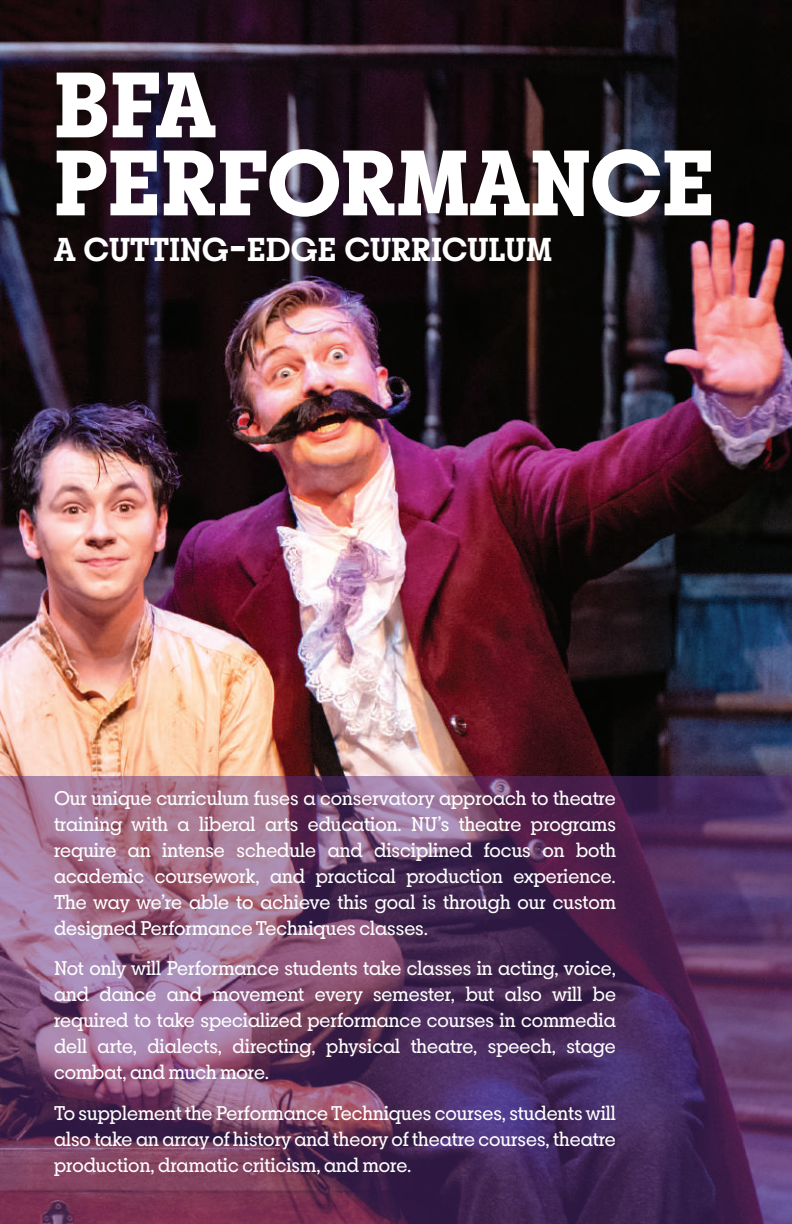
<style>
.page{position:relative;width:792px;height:1224px;background:#fff}
.page>*{position:absolute;margin:0;border:0;box-sizing:border-box;transform-origin:0 0}
.t1{font:700 98px/78px "Breton";color:#fff}
.t2{font:600 35px "Breton";color:#fff}
.t3{font:21px/26px "Breton";color:#fff;text-align:justify}
.s1{font-size:50px}
</style>
<div class="page">
<img style="left:0;top:0;width:792px;height:776px">
<svg style="left:0;top:776px;width:792px;height:448px;background:#6b426a"></svg>
<h1 class="t1" style="left:54px;top:64px;width:663px">BFA<br>PERFORMANCE</h1>
<h2 class="t2" style="left:54px;top:227px;width:500px">A CUTTING<span class="s1">-</span>EDGE CURRICULUM</h2>
<p class="t3" style="left:54px;top:785px;width:563px">Our unique curriculum fuses a conservatory approach to theatre training with a liberal arts education. NU’s theatre programs require an intense schedule and disciplined focus on both academic coursework, and practical production experience.<br>The way we’re able to achieve this goal is through our custom designed Performance Techniques classes.</p>
<p class="t3" style="left:54px;top:955px;width:563px">Not only will Performance students take classes in acting, voice, and dance and movement every semester, but also will be required to take specialized performance courses in commedia dell arte, dialects, directing, physical theatre, speech, stage combat, and much more.</p>
<p class="t3" style="left:54px;top:1099px;width:563px">To supplement the Performance Techniques courses, students will also take an array of history and theory of theatre courses, theatre production, dramatic criticism, and more.</p>
</div>
